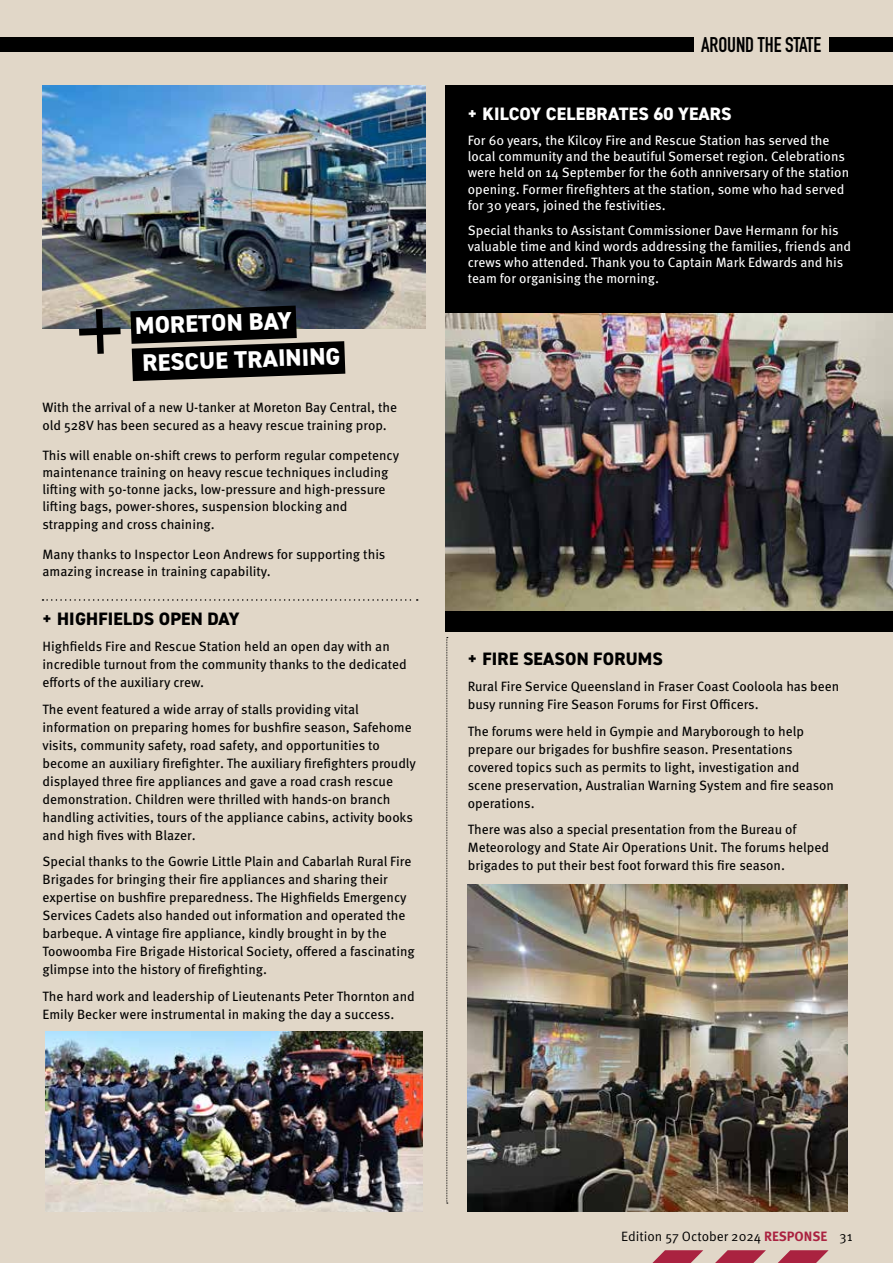
<style>
.page{position:relative;width:893px;height:1263px;background:#e1d7c8}
.page>*{position:absolute;margin:0;border:0;box-sizing:border-box;transform-origin:0 0}
.t1{font:800 24px/37.3px "DIN2014";color:#fff}
.t2{font:700 21px "DIN Condensed";letter-spacing:-.005em;color:#000}
.t3{font:800 18px "DIN2014";letter-spacing:.01em;color:#000}
.t4{font:800 18px "DIN2014";letter-spacing:.01em;color:#fff}
.t5{font:13.5px/18px "Meta Pro";color:#000}
.t6{font:13.5px/16.2px "Meta Pro";color:#fff}
.t7{font:13.5px "Meta Pro Norm";color:#000}
.s1{font-family:"Meta Pro";font-weight:700;color:#aa2240}
</style>
<div class="page">
<div style="left:0;top:37px;width:693px;height:15px;background:#000"></div>
<div style="left:829px;top:37px;width:64px;height:15px;background:#000"></div>
<svg style="left:620px;top:1250px;width:209px;height:13px;background:#c3757e"></svg>
<svg style="left:446px;top:637px;width:2px;height:567px"></svg>
<div style="left:446px;top:85px;width:447px;height:546px;background:#000"></div>
<img style="left:43px;top:85px;width:382px;height:244px">
<svg style="left:79px;top:309px;width:42px;height:45px;background:#757470"></svg>
<svg style="left:130px;top:306px;width:215px;height:75px;background:#252524"></svg>
<img style="left:446px;top:313px;width:447px;height:298px">
<svg style="left:43px;top:599px;width:375px;height:2px"></svg>
<img style="left:468px;top:884px;width:380px;height:328px">
<img style="left:46px;top:1032px;width:377px;height:179px">
<h1 class="t1" style="left:135px;top:307px;width:205px;rotate:-2deg">MORETON BAY<br>RESCUE TRAINING</h1>
<p class="t5" style="left:43px;top:398px;width:356px;line-height:17.2px">With the arrival of a new U-tanker at Moreton Bay Central, the old 528V has been secured as a heavy rescue training prop.</p>
<p class="t5" style="left:43px;top:445px;width:358px;line-height:17.2px">This will enable on-shift crews to perform regular competency maintenance training on heavy rescue techniques including lifting with 50-tonne jacks, low-pressure and high-pressure lifting bags, power-shores, suspension blocking and strapping and cross chaining.</p>
<p class="t5" style="left:43px;top:544px;width:344px;line-height:17.2px">Many thanks to Inspector Leon Andrews for supporting this amazing increase in training capability.</p>
<h3 class="t3" style="left:43px;top:606px;width:199px">+ HIGHFIELDS OPEN DAY</h3>
<p class="t5" style="left:43px;top:636px;width:366px">Highfields Fire and Rescue Station held an open day with an incredible turnout from the community thanks to the dedicated efforts of the auxiliary crew.</p>
<p class="t5" style="left:43px;top:699px;width:375px">The event featured a wide array of stalls providing vital information on preparing homes for bushfire season, Safehome visits, community safety, road safety, and opportunities to become an auxiliary firefighter. The auxiliary firefighters proudly displayed three fire appliances and gave a road crash rescue demonstration. Children were thrilled with hands-on branch handling activities, tours of the appliance cabins, activity books and high fives with Blazer.</p>
<p class="t5" style="left:43px;top:851px;width:374px">Special thanks to the Gowrie Little Plain and Cabarlah Rural Fire Brigades for bringing their fire appliances and sharing their expertise on bushfire preparedness. The Highfields Emergency Services Cadets also handed out information and operated the barbeque. A vintage fire appliance, kindly brought in by the Toowoomba Fire Brigade Historical Society, offered a fascinating glimpse into the history of firefighting.</p>
<p class="t5" style="left:43px;top:986px;width:374px">The hard work and leadership of Lieutenants Peter Thornton and<br>Emily Becker were instrumental in making the day a success.</p>
<h2 class="t2" style="left:701px;top:30px;width:122px">AROUND THE STATE</h2>
<h3 class="t4" style="left:468px;top:102px;width:265px">+ KILCOY CELEBRATES 60 YEARS</h3>
<p class="t6" style="left:468px;top:131px;width:383px">For 60 years, the Kilcoy Fire and Rescue Station has served the local community and the beautiful Somerset region. Celebrations were held on 14 September for the 60th anniversary of the station opening. Former firefighters at the station, some who had served for 30 years, joined the festivities.</p>
<p class="t6" style="left:468px;top:221px;width:385px">Special thanks to Assistant Commissioner Dave Hermann for his valuable time and kind words addressing the families, friends and crews who attended. Thank you to Captain Mark Edwards and his team for organising the morning.</p>
<h3 class="t3" style="left:468px;top:647px;width:197px">+ FIRE SEASON FORUMS</h3>
<p class="t5" style="left:468px;top:677px;width:373px">Rural Fire Service Queensland in Fraser Coast Cooloola has been busy running Fire Season Forums for First Officers.</p>
<p class="t5" style="left:468px;top:721px;width:368px">The forums were held in Gympie and Maryborough to help prepare our brigades for bushfire season. Presentations covered topics such as permits to light, investigation and scene preservation, Australian Warning System and fire season operations.</p>
<p class="t5" style="left:468px;top:820px;width:363px">There was also a special presentation from the Bureau of<br>Meteorology and State Air Operations Unit. The forums helped brigades to put their best foot forward this fire season.</p>
<p class="t7" style="left:621px;top:1226px;width:233px">Edition 57 October 2024 <span class="s1">RESPONSE</span> 31</p>
</div>
